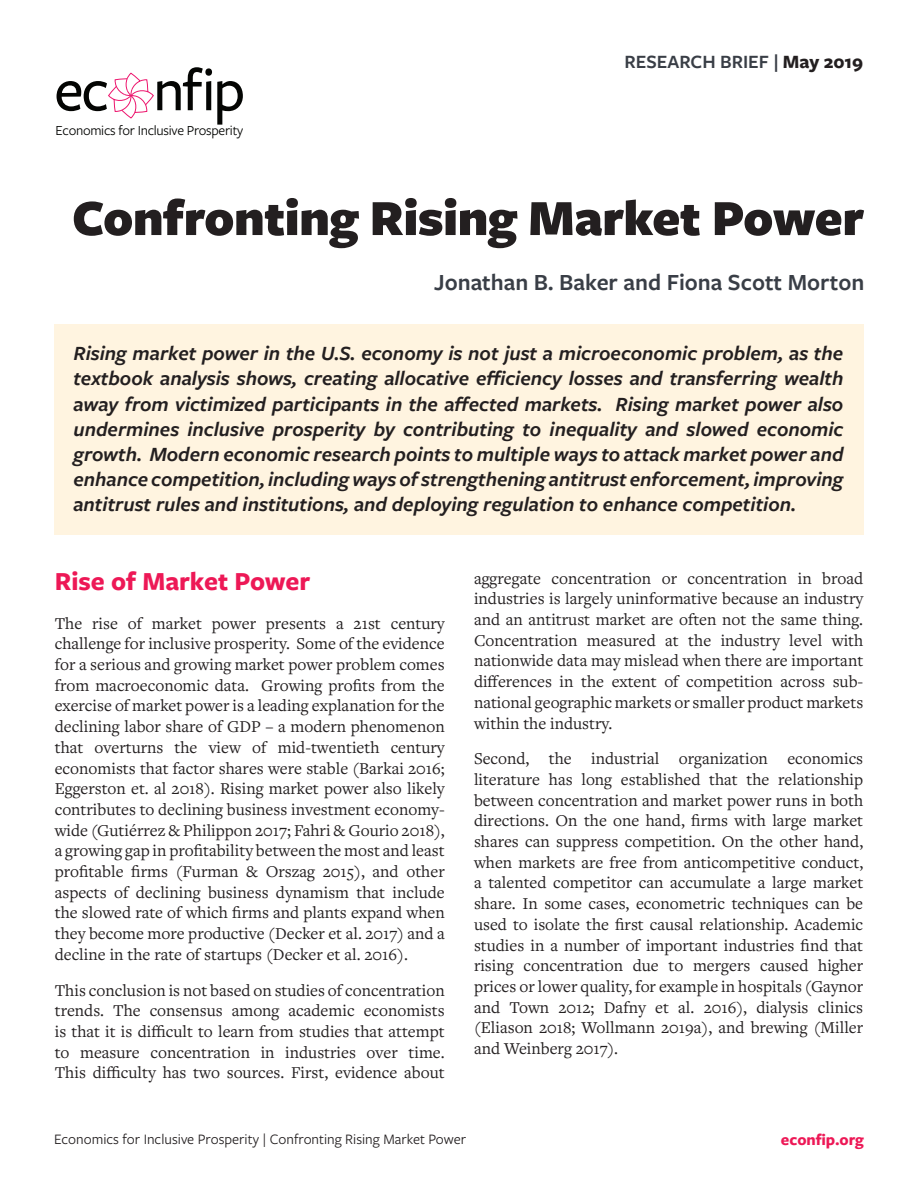
<style>
.page{position:relative;width:918px;height:1188px;background:#fff}
.page>*{position:absolute;margin:0;border:0;box-sizing:border-box;transform-origin:0 0}
.t1{font:500 61.8px "Freight Sans Pro";color:#040503}
.t2{font:900 52.5px "Freight Sans Pro";letter-spacing:-.01em;color:#231f20}
.t3{font:700 27px "Freight Sans Pro";color:#ed1856}
.t4{font:600 24px "Freight Sans Pro";color:#393e46}
.t5{font:italic 600 21px/25.2px "Freight Sans Pro";color:#231f20;text-align:justify}
.t6{font:600 19.5px "Freight Sans Pro";color:#393e46}
.t7{font:17.25px/20.7px "Freight Text Pro";color:#231f20;text-align:justify}
.t8{font:700 16.5px "Freight Sans Pro";color:#ed1856}
.t9{font:15px "Freight Sans Pro";color:#231f20}
.t10{font:14.4px "Freight Sans Pro";letter-spacing:-.02em;color:#040503}
.s1{font-weight:700;color:#231f20}
</style>
<div class="page">
<svg style="left:108px;top:72px;width:46px;height:47px"></svg>
<div style="left:54px;top:324px;width:809px;height:211px;background:#fff4e0"></div>
<p class="t1" style="left:54px;top:49px;width:193px">ec nfip</p>
<p class="t10" style="left:55px;top:120px;width:189px">Economics for Inclusive Prosperity</p>
<p class="t6" style="left:624px;top:49px;width:240px">RESEARCH BRIEF | <span class="s1">May 2019</span></p>
<p class="t2" style="left:72px;top:181px;width:794px">Confronting Rising Market Power</p>
<p class="t4" style="left:434px;top:266px;width:432px">Jonathan B. Baker and Fiona Scott Morton</p>
<p class="t5" style="left:73px;top:340px;width:772px">Rising market power in the U.S. economy is not just a microeconomic problem, as the textbook analysis shows, creating allocative efficiency losses and transferring wealth away from victimized participants in the affected markets. Rising market power also undermines inclusive prosperity by contributing to inequality and slowed economic growth. Modern economic research points to multiple ways to attack market power and enhance competition, including ways of strengthening antitrust enforcement, improving antitrust rules and institutions, and deploying regulation to enhance competition.</p>
<p class="t3" style="left:55px;top:563px;width:257px">Rise of Market Power</p>
<p class="t7" style="left:55px;top:612px;width:392px">The rise of market power presents a 21st century challenge for inclusive prosperity. Some of the evidence for a serious and growing market power problem comes from macroeconomic data. Growing profits from the exercise of market power is a leading explanation for the declining labor share of GDP – a modern phenomenon that overturns the view of mid-twentieth century economists that factor shares were stable (Barkai 2016; Eggerston et. al 2018). Rising market power also likely contributes to declining business investment economy&shy;wide (Gutiérrez &amp; Philippon 2017; Fahri &amp; Gourio 2018), a growing gap in profitability between the most and least profitable firms (Furman &amp; Orszag 2015), and other aspects of declining business dynamism that include the slowed rate of which firms and plants expand when they become more productive (Decker et al. 2017) and a decline in the rate of startups (Decker et al. 2016).</p>
<p class="t7" style="left:55px;top:979px;width:392px">This conclusion is not based on studies of concentration trends. The consensus among academic economists is that it is difficult to learn from studies that attempt to measure concentration in industries over time.<br>This difficulty has two sources. First, evidence about</p>
<p class="t7" style="left:474px;top:567px;width:391px">aggregate concentration or concentration in broad industries is largely uninformative because an industry and an antitrust market are often not the same thing.<br>Concentration measured at the industry level with nationwide data may mislead when there are important differences in the extent of competition across sub&shy;national geographic markets or smaller product markets within the industry.</p>
<p class="t7" style="left:474px;top:748px;width:391px">Second, the industrial organization economics literature has long established that the relationship between concentration and market power runs in both directions. On the one hand, firms with large market shares can suppress competition. On the other hand, when markets are free from anticompetitive conduct, a talented competitor can accumulate a large market share. In some cases, econometric techniques can be used to isolate the first causal relationship. Academic studies in a number of important industries find that rising concentration due to mergers caused higher prices or lower quality, for example in hospitals (Gaynor and Town 2012; Dafny et al. 2016), dialysis clinics (Eliason 2018; Wollmann 2019a), and brewing (Miller and Weinberg 2017).</p>
<p class="t9" style="left:54px;top:1129px;width:414px">Economics for Inclusive Prosperity | Confronting Rising Market Power</p>
<p class="t8" style="left:781px;top:1128px;width:85px">econfip.org</p>
</div>
